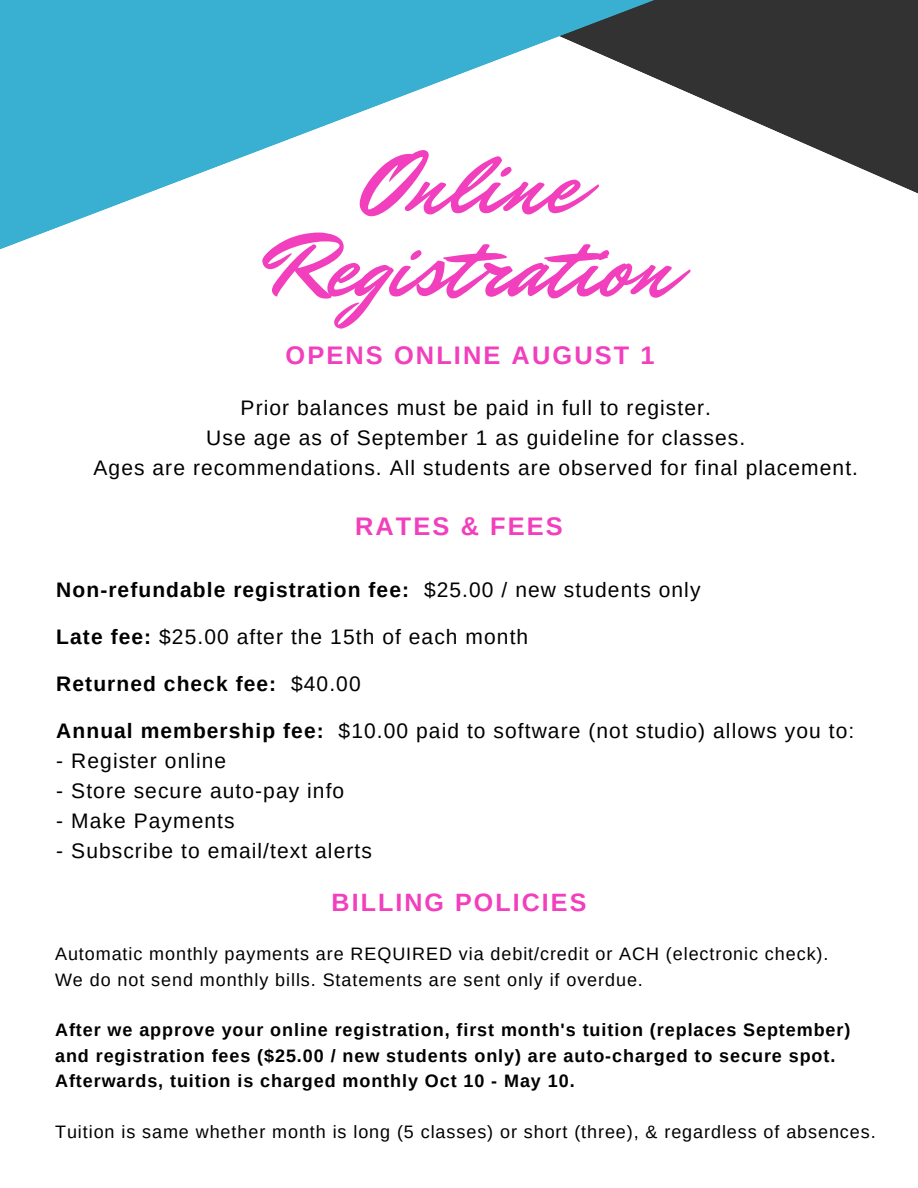
<style>
.page{position:relative;width:918px;height:1188px;background:#fff}
.page>*{position:absolute;margin:0;border:0;box-sizing:border-box;transform-origin:0 0}
.t1{font:90.3px/83.2px "Mr Dafoe";color:#f13fbd;text-align:center}
.t2{font:700 25.35px "Arimo";letter-spacing:.085em;color:#f13fbd}
.t3{font:700 25.05px "Arimo";letter-spacing:.085em;color:#f13fbd}
.t4{font:21px/30px "Arimo";letter-spacing:.05em;color:#000;text-align:center}
.t5{font:700 21px "Arimo";letter-spacing:.05em;color:#000}
.t6{font:18px/25.5px "Arimo";letter-spacing:.05em;color:#000}
.t7{font:700 18px/25.5px "Arimo";letter-spacing:.05em;color:#000}
.s1{font-weight:400}
.s2{font-weight:700}
</style>
<div class="page">
<svg style="left:655px;top:0;width:263px;height:194px;fill:#323232"></svg>
<svg style="left:0;top:0;width:655px;height:250px;fill:#39b0d2"></svg>
<h1 class="t1" style="left:267px;top:144px;width:408px">Online<br>Registration</h1>
<p class="t2" style="left:286px;top:341px;width:371px">OPENS ONLINE AUGUST 1</p>
<p class="t4" style="left:94px;top:393px;width:766px">Prior balances must be paid in full to register.<br>Use age as of September 1 as guideline for classes.<br>Ages are recommendations. All students are observed for final placement.</p>
<p class="t2" style="left:355px;top:512px;width:209px">RATES &amp; FEES</p>
<p class="t5" style="left:56px;top:578px;width:646px">Non-refundable registration fee: <span class="s1">$25.00 / new students only</span></p>
<p class="t4" style="left:56px;top:622px;width:473px"><span class="s2">Late fee:</span> $25.00 after the 15th of each month</p>
<p class="t5" style="left:56px;top:672px;width:306px">Returned check fee: <span class="s1">$40.00</span></p>
<p class="t4" style="left:56px;top:716px;width:800px"><span class="s2">Annual membership fee:</span> $10.00 paid to software (not studio) allows you to:</p>
<p class="t4" style="left:56px;top:746px;width:171px">- Register online</p>
<p class="t4" style="left:56px;top:776px;width:289px">- Store secure auto-pay info</p>
<p class="t4" style="left:56px;top:806px;width:180px">- Make Payments</p>
<p class="t4" style="left:56px;top:836px;width:317px">- Subscribe to email/text alerts</p>
<p class="t3" style="left:332px;top:889px;width:256px">BILLING POLICIES</p>
<p class="t6" style="left:55px;top:941px;width:775px">Automatic monthly payments are REQUIRED via debit/credit or ACH (electronic check).<br>We do not send monthly bills. Statements are sent only if overdue.</p>
<p class="t7" style="left:55px;top:1017px;width:797px">After we approve your online registration, first month's tuition (replaces September) and registration fees ($25.00 / new students only) are auto-charged to secure spot.<br>Afterwards, tuition is charged monthly Oct 10 - May 10.</p>
<p class="t6" style="left:55px;top:1119px;width:822px">Tuition is same whether month is long (5 classes) or short (three), &amp; regardless of absences.</p>
</div>
